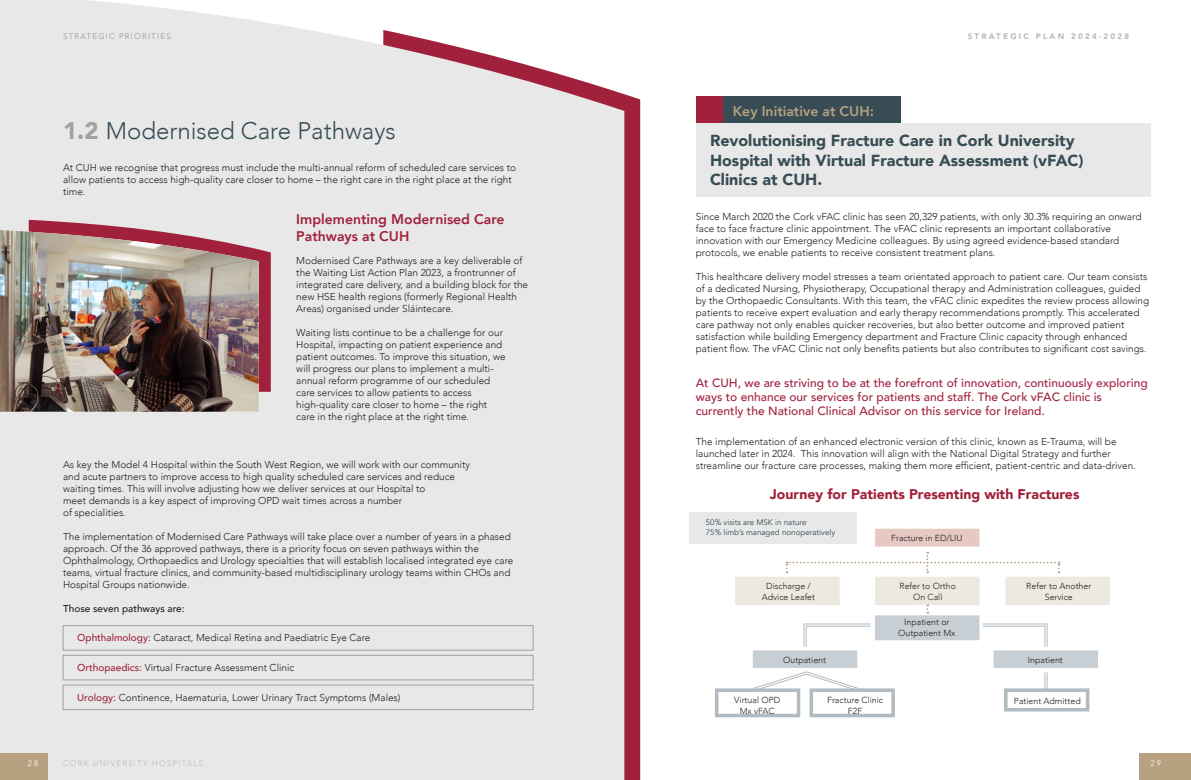
<style>
.page{position:relative;width:1191px;height:780px;background:#fff}
.page>*{position:absolute;margin:0;border:0;box-sizing:border-box;transform-origin:0 0}
.Heading_1{font:300 24px "Avenir";color:#374c54}
.Heading_2{font:900 16px/19.2px "Avenir";color:#374c54}
.Body_Copy{font:900 14px "Avenir";color:#a1213d}
.Heading_2-2{font:800 14px/16.8px "Avenir";color:#a1213d}
.Heading_2-3{font:800 14px "Avenir";color:#b7a180}
.Pull_Quote{font:500 12px/14.4px "Avenir";color:#a1213d}
.Body_Copy-2{font:300 10px/12px "Avenir";color:#231f20}
.Body_Copy-3{font:500 10px "Avenir";color:#231f20}
.Body_Copy-4{font:300 8.8px/10.5px "Avenir";color:#231f20;text-align:center}
.t1{font:8px "Avenir";color:#374c54}
.t2{font:300 8px "Avenir";letter-spacing:.15em;color:#c0b9b5}
.t3{font:900 8px "Avenir";letter-spacing:.28em;color:#c0b9b5}
.t4{font:300 8px "Avenir";letter-spacing:.15em;color:#9b918c}
.t5{font:300 8px "Avenir";color:#fff}
.s1{font-weight:900;color:#a3a09e}
.s2{font-weight:500;color:#a1213d}
</style>
<div class="page">
<svg style="left:624px;top:94px;width:16px;height:686px;background:#a42a45"></svg>
<div style="left:0;top:0;width:624px;height:780px;background:#e8e8e8"></div>
<div style="left:63px;top:625px;width:470px;height:25px;border:1px solid #a3a09e"></div>
<div style="left:63px;top:654px;width:470px;height:26px;border:1px solid #a3a09e"></div>
<div style="left:63px;top:684px;width:470px;height:26px;border:1px solid #a3a09e"></div>
<svg style="left:29px;top:220px;width:242px;height:172px;background:#c17c8b"></svg>
<img style="left:0;top:230px;width:259px;height:181px">
<div style="left:690px;top:512px;width:167px;height:31px;background:#e8e8e8"></div>
<div style="left:696px;top:123px;width:454px;height:74px;background:#e8e8e8"></div>
<div style="left:723px;top:97px;width:177px;height:26px;background:#374c54"></div>
<div style="left:696px;top:97px;width:27px;height:26px;background:#a1213d"></div>
<div style="left:871px;top:525px;width:112px;height:25px;background:#e7c9c4;border:4px solid #fff"></div>
<div style="left:871px;top:573px;width:112px;height:35px;background:#eee9e0;border:4px solid #fff"></div>
<div style="left:871px;top:611px;width:112px;height:32px;background:#c8cfd4;border:4px solid #fff"></div>
<div style="left:749px;top:646px;width:111px;height:25px;background:#c8cfd4;border:4px solid #fff"></div>
<div style="left:715px;top:688px;width:85px;height:29px;background:#fff;border:4px solid #b2bbc1"></div>
<div style="left:809px;top:688px;width:86px;height:29px;background:#fff;border:4px solid #b2bbc1"></div>
<div style="left:1004px;top:688px;width:85px;height:23px;background:#fff;border:4px solid #b2bbc1"></div>
<div style="left:990px;top:646px;width:111px;height:25px;background:#c8cfd4;border:4px solid #fff"></div>
<div style="left:731px;top:573px;width:112px;height:35px;background:#eee9e0;border:4px solid #fff"></div>
<div style="left:1002px;top:573px;width:111px;height:35px;background:#eee9e0;border:4px solid #fff"></div>
<svg style="left:926px;top:604px;width:2px;height:9px"></svg>
<svg style="left:785px;top:551px;width:274px;height:22px"></svg>
<svg style="left:803px;top:623px;width:68px;height:24px"></svg>
<svg style="left:982px;top:623px;width:65px;height:24px"></svg>
<svg style="left:1044px;top:672px;width:3px;height:17px"></svg>
<svg style="left:753px;top:671px;width:105px;height:20px"></svg>
<div style="left:0;top:753px;width:47px;height:27px;background:#b7a180"></div>
<div style="left:1140px;top:753px;width:51px;height:27px;background:#b7a180"></div>
<p class="t4" style="left:63px;top:32px;width:109px">STRATEGIC PRIORITIES</p>
<p class="t3" style="left:967px;top:30px;width:163px">STRATEGIC PLAN 2024-2028</p>
<p class="Heading_1" style="left:63px;top:116px;width:334px"><span class="s1">1.2</span> Modernised Care Pathways</p>
<p class="Body_Copy-2" style="left:63px;top:162px;width:454px">At CUH we recognise that progress must include the multi-annual reform of scheduled care services to allow patients to access high-quality care closer to home – the right care in the right place at the right time.</p>
<p class="Heading_2-2" style="left:296px;top:211px;width:210px">Implementing Modernised Care<br>Pathways at CUH</p>
<p class="Body_Copy-2" style="left:296px;top:254px;width:233px">Modernised Care Pathways are a key deliverable of the Waiting List Action Plan 2023, a frontrunner of integrated care delivery, and a building block for the new HSE health regions (formerly Regional Health Areas) organised under Sláintecare.</p>
<p class="Body_Copy-2" style="left:296px;top:326px;width:211px">Waiting lists continue to be a challenge for our Hospital, impacting on patient experience and patient outcomes. To improve this situation, we will progress our plans to implement a multi&shy;annual reform programme of our scheduled care services to allow patients to access high-quality care closer to home – the right care in the right place at the right time.</p>
<p class="Body_Copy-2" style="left:63px;top:458px;width:408px">As key the Model 4 Hospital within the South West Region, we will work with our community and acute partners to improve access to high quality scheduled care services and reduce waiting times. This will involve adjusting how we deliver services at our Hospital to<br>meet demands is a key aspect of improving OPD wait times across a number</p>
<p class="Body_Copy-2" style="left:63px;top:506px;width:64px">of specialities.</p>
<p class="Body_Copy-2" style="left:63px;top:530px;width:452px">The implementation of Modernised Care Pathways will take place over a number of years in a phased approach. Of the 36 approved pathways, there is a priority focus on seven pathways within the Ophthalmology, Orthopaedics and Urology specialties that will establish localised integrated eye care teams, virtual fracture clinics, and community-based multidisciplinary urology teams within CHOs and Hospital Groups nationwide.</p>
<p class="Body_Copy-3" style="left:63px;top:600px;width:123px">Those seven pathways are:</p>
<p class="Body_Copy-2" style="left:77px;top:631px;width:295px"><span class="s2">Ophthalmology:</span> Cataract, Medical Retina and Paediatric Eye Care</p>
<p class="Body_Copy-2" style="left:77px;top:661px;width:218px"><span class="s2">Orthopaedics:</span> Virtual Fracture Assessment Clinic</p>
<p class="Body_Copy-2" style="left:77px;top:691px;width:325px"><span class="s2">Urology:</span> Continence, Haematuria, Lower Urinary Tract Symptoms (Males)</p>
<p class="Heading_2-3" style="left:732px;top:100px;width:143px">Key Initiative at CUH:</p>
<p class="Heading_2" style="left:710px;top:131px;width:375px">Revolutionising Fracture Care in Cork University<br>Hospital with Virtual Fracture Assessment (vFAC)<br>Clinics at CUH.</p>
<p class="Body_Copy-2" style="left:696px;top:211px;width:447px">Since March 2020 the Cork vFAC clinic has seen 20,329 patients, with only 30.3% requiring an onward face to face fracture clinic appointment. The vFAC clinic represents an important collaborative innovation with our Emergency Medicine colleagues. By using agreed evidence-based standard protocols, we enable patients to receive consistent treatment plans.</p>
<p class="Body_Copy-2" style="left:696px;top:271px;width:455px">This healthcare delivery model stresses a team orientated approach to patient care. Our team consists of a dedicated Nursing, Physiotherapy, Occupational therapy and Administration colleagues, guided by the Orthopaedic Consultants. With this team, the vFAC clinic expedites the review process allowing patients to receive expert evaluation and early therapy recommendations promptly. This accelerated care pathway not only enables quicker recoveries, but also better outcome and improved patient satisfaction while building Emergency department and Fracture Clinic capacity through enhanced patient flow. The vFAC Clinic not only benefits patients but also contributes to significant cost savings.</p>
<p class="Pull_Quote" style="left:696px;top:374px;width:453px">At CUH, we are striving to be at the forefront of innovation, continuously exploring ways to enhance our services for patients and staff. The Cork vFAC clinic is currently the National Clinical Advisor on this service for Ireland.</p>
<p class="Body_Copy-2" style="left:696px;top:435px;width:441px">The implementation of an enhanced electronic version of this clinic, known as E-Trauma, will be launched later in 2024. This innovation will align with the National Digital Strategy and further streamline our fracture care processes, making them more efficient, patient-centric and data-driven.</p>
<p class="Body_Copy" style="left:770px;top:482px;width:311px">Journey for Patients Presenting with Fractures</p>
<p class="Body_Copy-4" style="left:891px;top:533px;width:73px">Fracture in ED/LIU</p>
<p class="t1" style="left:706px;top:517px;width:102px">50% visits are MSK in nature</p>
<p class="t1" style="left:706px;top:527px;width:131px">75% limb’s managed nonoperatively</p>
<p class="Body_Copy-4" style="left:762px;top:580px;width:55px">Discharge /<br>Advice Leafet</p>
<p class="Body_Copy-4" style="left:1026px;top:581px;width:66px">Refer to Another<br>Service</p>
<p class="Body_Copy-4" style="left:899px;top:581px;width:58px">Refer to Ortho<br>On Call</p>
<p class="Body_Copy-4" style="left:898px;top:616px;width:59px">Inpatient or<br>Outpatient Mx</p>
<p class="Body_Copy-4" style="left:783px;top:654px;width:44px">Outpatient</p>
<p class="Body_Copy-4" style="left:734px;top:695px;width:47px">Virtual OPD<br>Mx vFAC</p>
<p class="Body_Copy-4" style="left:827px;top:695px;width:57px">Fracture Clinic</p>
<p class="Body_Copy-4" style="left:848px;top:705px;width:16px">F2F</p>
<p class="Body_Copy-4" style="left:1028px;top:654px;width:36px">Inpatient</p>
<p class="Body_Copy-4" style="left:1014px;top:695px;width:68px">Patient Admitted</p>
<p class="t2" style="left:63px;top:759px;width:142px">CORK UNIVERSITY HOSPITALS</p>
<p class="t5" style="left:28px;top:759px;width:12px">2 8</p>
<p class="t5" style="left:1150px;top:759px;width:12px">2 9</p>
</div>
